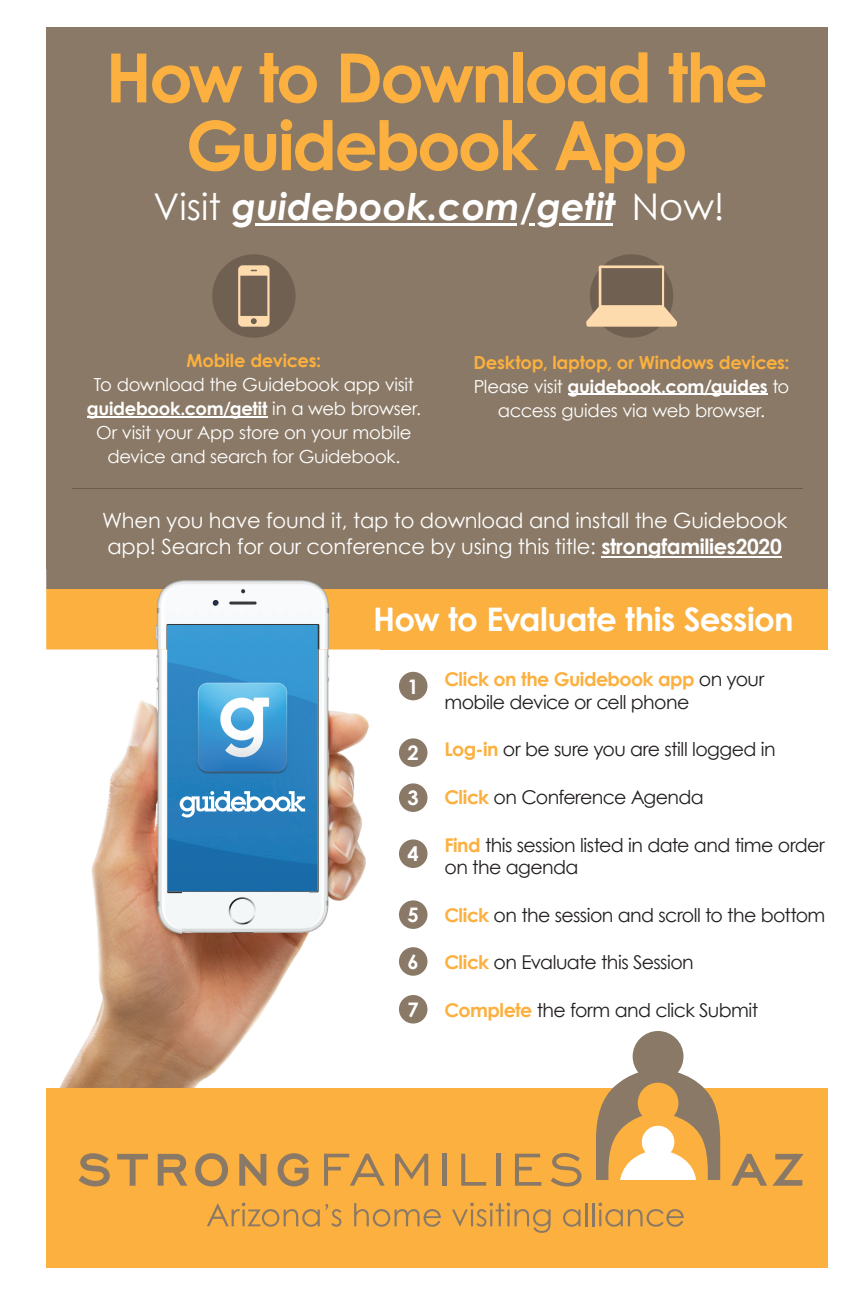
<style>
.page{position:relative;width:864px;height:1296px;background:#fff}
.page>*{position:absolute;margin:0;border:0;box-sizing:border-box;transform-origin:0 0}
.t1{font:700 68px/67.8px "Century Gothic";letter-spacing:-.04em;color:#fbb03f;text-align:center}
.t2{font:italic 700 36.85px "Century Gothic";color:#fff}
.t3{font:700 32.5px "Century Gothic";letter-spacing:-.02em;color:#fff}
.t4{font:21px/26px "Century Gothic";letter-spacing:-.01em;color:#fff}
.t5{font:700 20.05px "Century Gothic";color:#fff}
.t6{font:19px/22.8px "Century Gothic";letter-spacing:-.03em;color:#231f20}
.t7{font:18px/24px "Century Gothic";letter-spacing:-.015em;color:#fff;text-align:center}
.t8{font:700 18px "Century Gothic";letter-spacing:-.01em;color:#fbb03f}
.s1{font-weight:400;font-style:normal}
.s2{font-weight:700}
.s3{font-weight:700;color:#fbb03f}
</style>
<div class="page">
<div style="left:47px;top:27px;width:781px;height:572px;background:#8a7966"></div>
<div style="left:47px;top:589px;width:781px;height:60px;background:#fbb03f"></div>
<img style="left:46px;top:570px;width:11px;height:80px">
<img style="left:57px;top:649px;width:126px;height:439px">
<img style="left:309px;top:649px;width:71px;height:283px">
<img style="left:183px;top:891px;width:126px;height:197px">
<img style="left:47px;top:570px;width:275px;height:19px">
<img style="left:47px;top:589px;width:282px;height:60px">
<img style="left:167px;top:625px;width:150px;height:266px">
<img style="left:192px;top:677px;width:101px;height:101px">
<svg style="left:180px;top:791px;width:125px;height:26px"></svg>
<div style="left:46px;top:1088px;width:782px;height:179px;background:#fbb03f"></div>
<svg style="left:207px;top:1203px;width:134px;height:24px"></svg>
<svg style="left:354px;top:1203px;width:87px;height:24px"></svg>
<svg style="left:452px;top:1203px;width:99px;height:30px"></svg>
<svg style="left:563px;top:1209px;width:18px;height:18px"></svg>
<hr style="left:585px;top:1203px;width:3px;height:23px;background:#8a7966">
<hr style="left:592px;top:1203px;width:2px;height:23px;background:#8a7966">
<svg style="left:599px;top:1203px;width:85px;height:24px"></svg>
<svg style="left:79px;top:1153px;width:31px;height:33px"></svg>
<svg style="left:117px;top:1154px;width:31px;height:32px"></svg>
<svg style="left:158px;top:1154px;width:29px;height:32px"></svg>
<svg style="left:195px;top:1153px;width:33px;height:33px"></svg>
<svg style="left:239px;top:1154px;width:27px;height:32px"></svg>
<svg style="left:278px;top:1153px;width:31px;height:33px"></svg>
<svg style="left:324px;top:1154px;width:61px;height:32px"></svg>
<svg style="left:395px;top:1154px;width:33px;height:32px"></svg>
<hr style="left:443px;top:1154px;width:4px;height:32px;background:#8a7966">
<svg style="left:461px;top:1154px;width:25px;height:32px"></svg>
<hr style="left:496px;top:1154px;width:4px;height:32px;background:#8a7966">
<svg style="left:515px;top:1154px;width:26px;height:32px"></svg>
<svg style="left:551px;top:1153px;width:31px;height:34px"></svg>
<svg style="left:596px;top:1031px;width:124px;height:149px"></svg>
<svg style="left:731px;top:1154px;width:73px;height:32px"></svg>
<hr style="left:87px;top:416px;width:180px;height:2px;background:#fff">
<hr style="left:601px;top:556px;width:181px;height:2px;background:#fff">
<hr style="left:568px;top:394px;width:200px;height:1px;background:#fff">
<div style="left:399px;top:672px;width:29px;height:28px;background:#8a7966;border-radius:50%"></div>
<div style="left:399px;top:738px;width:29px;height:29px;background:#8a7966;border-radius:50%"></div>
<div style="left:399px;top:783px;width:29px;height:29px;background:#8a7966;border-radius:50%"></div>
<div style="left:399px;top:839px;width:29px;height:29px;background:#8a7966;border-radius:50%"></div>
<div style="left:399px;top:900px;width:29px;height:29px;background:#8a7966;border-radius:50%"></div>
<div style="left:399px;top:947px;width:29px;height:29px;background:#8a7966;border-radius:50%"></div>
<div style="left:399px;top:995px;width:29px;height:29px;background:#8a7966;border-radius:50%"></div>
<div style="left:212px;top:254px;width:84px;height:84px;background:#6f6051;border-radius:50%"></div>
<svg style="left:238px;top:265px;width:32px;height:62px"></svg>
<div style="left:590px;top:254px;width:83px;height:84px;background:#6f6051;border-radius:50%"></div>
<svg style="left:586px;top:265px;width:91px;height:62px"></svg>
<hr style="left:255px;top:223px;width:261px;height:3px;background:#fff">
<svg style="left:529px;top:223px;width:6px;height:3px"></svg>
<hr style="left:560px;top:223px;width:53px;height:3px;background:#fff">
<hr style="left:72px;top:488px;width:731px;height:1px;background:#6e5c4a">
<h1 class="t1" style="left:106px;top:41px;width:664px">How to Download the<br>Guidebook App</h1>
<h2 class="t2" style="left:154px;top:178px;width:573px"><span class="s1">Visit</span> guidebook.com/getit <span class="s1">Now!</span></h2>
<p class="t8" style="left:187px;top:347px;width:136px">Mobile devices:</p>
<p class="t7" style="left:87px;top:373px;width:336px">To download the Guidebook app visit <span class="s2">guidebook.com/getit</span> in a web browser.<br>Or visit your App store on your mobile device and search for Guidebook.</p>
<p class="t7" style="left:474px;top:350px;width:318px"><span class="s3">Desktop, laptop, or Windows devices:<br></span>Please visit <span class="s2">guidebook.com/guides</span> to access guides via web browser.</p>
<p class="t4" style="left:102px;top:507px;width:687px">When you have found it, tap to download and install the Guidebook app! Search for our conference by using this title: <span class="s2">strongfamilies2020</span></p>
<h3 class="t3" style="left:373px;top:595px;width:422px">How to Evaluate this Session</h3>
<p class="t5" style="left:408px;top:671px;width:13px">1</p>
<p class="t5" style="left:408px;top:738px;width:13px">2</p>
<p class="t5" style="left:408px;top:783px;width:13px">3</p>
<p class="t5" style="left:408px;top:839px;width:13px">4</p>
<p class="t5" style="left:408px;top:900px;width:13px">5</p>
<p class="t5" style="left:408px;top:947px;width:13px">6</p>
<p class="t5" style="left:408px;top:994px;width:13px">7</p>
<p class="t6" style="left:444px;top:667px;width:322px"><span class="s3">Click on the Guidebook app</span> on your mobile device or cell phone</p>
<p class="t6" style="left:444px;top:738px;width:333px"><span class="s3">Log-in</span> or be sure you are still logged in</p>
<p class="t6" style="left:444px;top:785px;width:261px"><span class="s3">Click</span> on Conference Agenda</p>
<p class="t6" style="left:444px;top:833px;width:382px"><span class="s3">Find</span> this session listed in date and time order on the agenda</p>
<p class="t6" style="left:444px;top:903px;width:382px"><span class="s3">Click</span> on the session and scroll to the bottom</p>
<p class="t6" style="left:444px;top:951px;width:251px"><span class="s3">Click</span> on Evaluate this Session</p>
<p class="t6" style="left:444px;top:998px;width:315px"><span class="s3">Complete</span> the form and click Submit</p>
</div>
